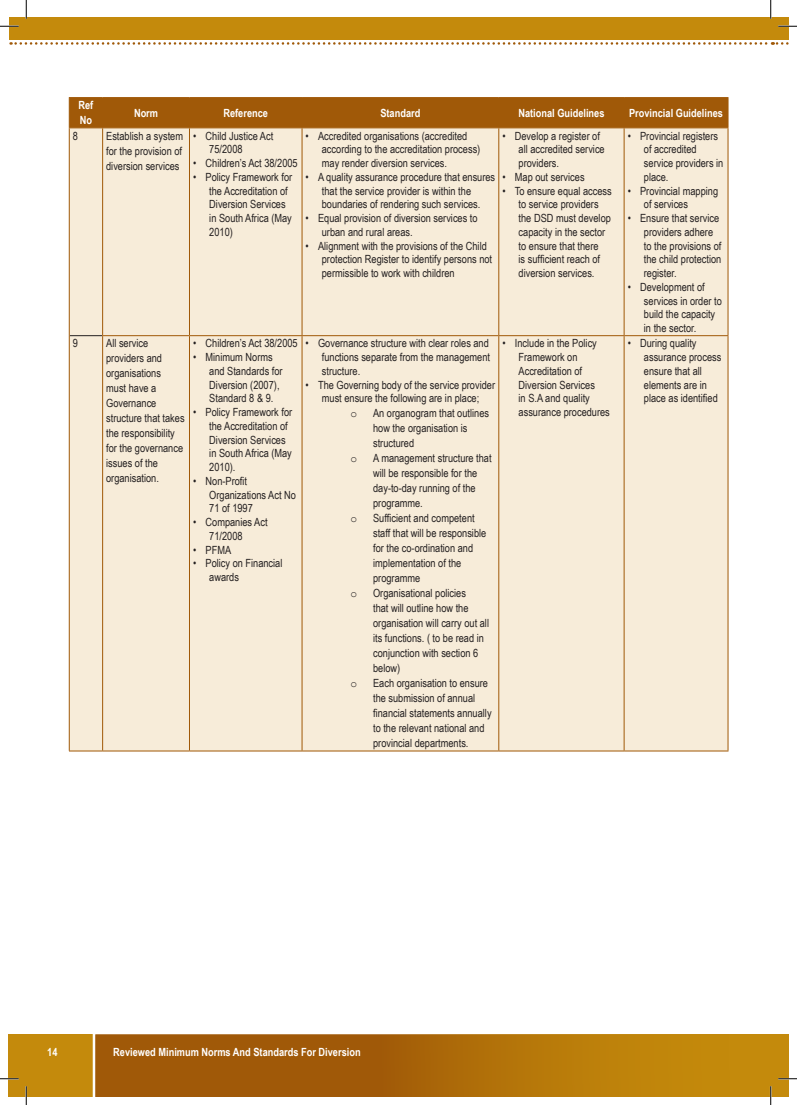
<style>
.page{position:relative;width:797px;height:1105px;background:#fff}
.page>*{position:absolute;margin:0;border:0;box-sizing:border-box;transform-origin:0 0}
.bullets_table{font:11.25px/13.8px "Arial Narrow";color:#231f20}
.List_Paragraph{font:11.25px/15px "Arial Narrow";color:#231f20}
.t1{font:700 11.25px/15px "Arial Narrow";color:#fff}
.List_Paragraph-2{font:11.25px "Courier New";color:#231f20}
</style>
<div class="page">
<div style="left:9px;top:1034px;width:761px;height:62px;background:#c48a0c"></div>
<svg style="left:93px;top:1034px;width:677px;height:62px"></svg>
<div style="left:9px;top:17px;width:762px;height:23px;background:#c48a0c"></div>
<svg style="left:11px;top:42px;width:777px;height:3px"></svg>
<div style="left:770px;top:17px;width:18px;height:23px;background:#c48a0c"></div>
<div style="left:70px;top:128px;width:657px;height:623px;background:#f7ecd9"></div>
<hr style="left:70px;top:335px;width:32px;height:1px;background:#231f20">
<hr style="left:69px;top:128px;width:1px;height:208px;background:#a05908">
<hr style="left:69px;top:336px;width:1px;height:415px;background:#a05908">
<hr style="left:69px;top:751px;width:33px;height:1px;background:#a05908">
<hr style="left:102px;top:128px;width:1px;height:207px;background:#a05908">
<hr style="left:189px;top:128px;width:1px;height:207px;background:#a05908">
<hr style="left:301px;top:128px;width:1px;height:207px;background:#a05908">
<hr style="left:498px;top:128px;width:1px;height:207px;background:#a05908">
<hr style="left:623px;top:128px;width:1px;height:207px;background:#a05908">
<hr style="left:727px;top:128px;width:1px;height:207px;background:#a05908">
<hr style="left:102px;top:335px;width:87px;height:1px;background:#a05908">
<hr style="left:102px;top:336px;width:1px;height:414px;background:#a05908">
<hr style="left:189px;top:335px;width:113px;height:1px;background:#a05908">
<hr style="left:189px;top:336px;width:1px;height:414px;background:#a05908">
<hr style="left:302px;top:335px;width:197px;height:1px;background:#a05908">
<hr style="left:301px;top:336px;width:1px;height:414px;background:#a05908">
<hr style="left:499px;top:335px;width:125px;height:1px;background:#a05908">
<hr style="left:498px;top:336px;width:1px;height:414px;background:#a05908">
<hr style="left:624px;top:335px;width:104px;height:1px;background:#a05908">
<hr style="left:623px;top:336px;width:1px;height:414px;background:#a05908">
<hr style="left:727px;top:336px;width:1px;height:414px;background:#a05908">
<hr style="left:102px;top:750px;width:87px;height:1px;background:#a05908">
<hr style="left:189px;top:750px;width:113px;height:1px;background:#a05908">
<hr style="left:302px;top:750px;width:197px;height:1px;background:#a05908">
<hr style="left:499px;top:750px;width:125px;height:1px;background:#a05908">
<hr style="left:624px;top:750px;width:104px;height:1px;background:#a05908">
<hr style="left:69px;top:97px;width:34px;height:1px;background:#a05908">
<hr style="left:103px;top:97px;width:86px;height:1px;background:#a05908">
<hr style="left:189px;top:97px;width:113px;height:1px;background:#a05908">
<hr style="left:302px;top:97px;width:197px;height:1px;background:#a05908">
<hr style="left:499px;top:97px;width:125px;height:1px;background:#a05908">
<hr style="left:624px;top:97px;width:104px;height:1px;background:#a05908">
<div style="left:69px;top:98px;width:659px;height:29px;background:#a05908"></div>
<hr style="left:69px;top:127px;width:34px;height:1px;background:#a05908">
<hr style="left:103px;top:127px;width:86px;height:1px;background:#a05908">
<hr style="left:189px;top:127px;width:113px;height:1px;background:#a05908">
<hr style="left:302px;top:127px;width:197px;height:1px;background:#a05908">
<hr style="left:499px;top:127px;width:125px;height:1px;background:#a05908">
<hr style="left:624px;top:127px;width:104px;height:1px;background:#a05908">
<svg style="left:0;top:25px;width:19px;height:2px"></svg>
<svg style="left:778px;top:25px;width:19px;height:2px"></svg>
<svg style="left:0;top:1078px;width:19px;height:1px"></svg>
<svg style="left:25px;top:0;width:2px;height:19px"></svg>
<svg style="left:25px;top:1086px;width:2px;height:19px"></svg>
<svg style="left:770px;top:0;width:1px;height:19px"></svg>
<svg style="left:770px;top:1034px;width:27px;height:71px"></svg>
<p class="t1" style="left:78px;top:97px;width:16px">Ref<br>No</p>
<p class="t1" style="left:134px;top:105px;width:26px">Norm</p>
<p class="t1" style="left:223px;top:105px;width:46px">Reference</p>
<p class="t1" style="left:380px;top:105px;width:41px">Standard</p>
<p class="t1" style="left:518px;top:105px;width:88px">National Guidelines</p>
<p class="t1" style="left:629px;top:105px;width:95px">Provincial Guidelines</p>
<p class="bullets_table" style="left:73px;top:128px;width:7px">8</p>
<p class="bullets_table" style="left:106px;top:128px;width:78px;line-height:15px;text-align:justify">Establish a system for the provision of diversion services</p>
<p class="bullets_table" style="left:209px;top:128px;width:65px;text-indent:-16px">• Child Justice Act<br>75/2008</p>
<p class="bullets_table" style="left:193px;top:156px;width:106px">• Children’s Act 38/2005</p>
<p class="bullets_table" style="left:209px;top:170px;width:84px;text-indent:-16px">• Policy Framework for the Accreditation of<br>Diversion Services in South Africa (May<br>2010)</p>
<p class="bullets_table" style="left:73px;top:336px;width:7px">9</p>
<p class="bullets_table" style="left:106px;top:335px;width:80px;line-height:15px">All service providers and organisations<br>must have a<br>Governance structure that takes the responsibility for the governance issues of the organisation.</p>
<p class="bullets_table" style="left:193px;top:336px;width:106px">• Children’s Act 38/2005</p>
<p class="bullets_table" style="left:209px;top:350px;width:75px;text-indent:-16px">• Minimum Norms and Standards for<br>Diversion (2007),<br>Standard 8 &amp; 9.</p>
<p class="bullets_table" style="left:209px;top:405px;width:84px;text-indent:-16px">• Policy Framework for the Accreditation of<br>Diversion Services in South Africa (May<br>2010).</p>
<p class="bullets_table" style="left:209px;top:474px;width:88px;text-indent:-16px">• Non-Profit<br>Organizations Act No<br>71 of 1997</p>
<p class="bullets_table" style="left:209px;top:515px;width:60px;text-indent:-16px">• Companies Act<br>71/2008</p>
<p class="bullets_table" style="left:193px;top:542px;width:40px">• PFMA</p>
<p class="bullets_table" style="left:209px;top:556px;width:75px;text-indent:-16px">• Policy on Financial awards</p>
<p class="bullets_table" style="left:322px;top:128px;width:160px;text-indent:-16px">• Accredited organisations (accredited according to the accreditation process) may render diversion services.</p>
<p class="bullets_table" style="left:322px;top:170px;width:175px;text-indent:-16px">• A quality assurance procedure that ensures that the service provider is within the boundaries of rendering such services.</p>
<p class="bullets_table" style="left:322px;top:211px;width:157px;text-indent:-16px">• Equal provision of diversion services to urban and rural areas.</p>
<p class="bullets_table" style="left:322px;top:238px;width:172px;text-indent:-16px">• Alignment with the provisions of the Child protection Register to identify persons not permissible to work with children</p>
<p class="bullets_table" style="left:518px;top:128px;width:88px;text-indent:-16px">• Develop a register of all accredited service providers.</p>
<p class="bullets_table" style="left:502px;top:170px;width:84px">• Map out services</p>
<p class="bullets_table" style="left:518px;top:183px;width:95px;text-indent:-16px">• To ensure equal access to service providers the DSD must develop capacity in the sector to ensure that there<br>is sufficient reach of diversion services.</p>
<p class="bullets_table" style="left:644px;top:128px;width:81px;text-indent:-16px">• Provincial registers of accredited service providers in place.</p>
<p class="bullets_table" style="left:644px;top:183px;width:76px;text-indent:-16px">• Provincial mapping of services</p>
<p class="bullets_table" style="left:644px;top:211px;width:79px;text-indent:-16px">• Ensure that service providers adhere to the provisions of the child protection register.</p>
<p class="bullets_table" style="left:644px;top:280px;width:79px;text-indent:-16px">• Development of services in order to build the capacity in the sector.</p>
<p class="bullets_table" style="left:322px;top:336px;width:170px;text-align:justify;text-indent:-16px">• Governance structure with clear roles and functions separate from the management structure.</p>
<p class="bullets_table" style="left:305px;top:377px;width:191px;text-align:center">• The Governing body of the service provider must ensure the following are in place;</p>
<p class="List_Paragraph-2" style="left:350px;top:407px;width:8px">o</p>
<p class="List_Paragraph" style="left:373px;top:405px;width:117px">An organogram that outlines how the organisation is structured</p>
<p class="List_Paragraph-2" style="left:350px;top:452px;width:8px">o</p>
<p class="List_Paragraph" style="left:373px;top:450px;width:120px">A management structure that will be responsible for the day-to-day running of the programme.</p>
<p class="List_Paragraph-2" style="left:350px;top:512px;width:8px">o</p>
<p class="List_Paragraph" style="left:373px;top:510px;width:115px">Sufficient and competent staff that will be responsible for the co-ordination and implementation of the programme</p>
<p class="List_Paragraph-2" style="left:350px;top:587px;width:8px">o</p>
<p class="List_Paragraph" style="left:373px;top:585px;width:117px">Organisational policies<br>that will outline how the organisation will carry out all its functions. ( to be read in conjunction with section 6 below)</p>
<p class="List_Paragraph-2" style="left:350px;top:677px;width:8px">o</p>
<p class="List_Paragraph" style="left:373px;top:675px;width:120px">Each organisation to ensure the submission of annual financial statements annually to the relevant national and provincial departments.</p>
<p class="bullets_table" style="left:518px;top:336px;width:93px;text-indent:-16px">• Include in the Policy<br>Framework on<br>Accreditation of<br>Diversion Services<br>in S.A and quality assurance procedures</p>
<p class="bullets_table" style="left:644px;top:336px;width:79px;text-indent:-16px">• During quality assurance process ensure that all elements are in place as identified</p>
<p class="t1" style="left:47px;top:1044px;width:12px">14</p>
<p class="t1" style="left:113px;top:1044px;width:249px">Reviewed Minimum Norms And Standards For Diversion</p>
</div>
